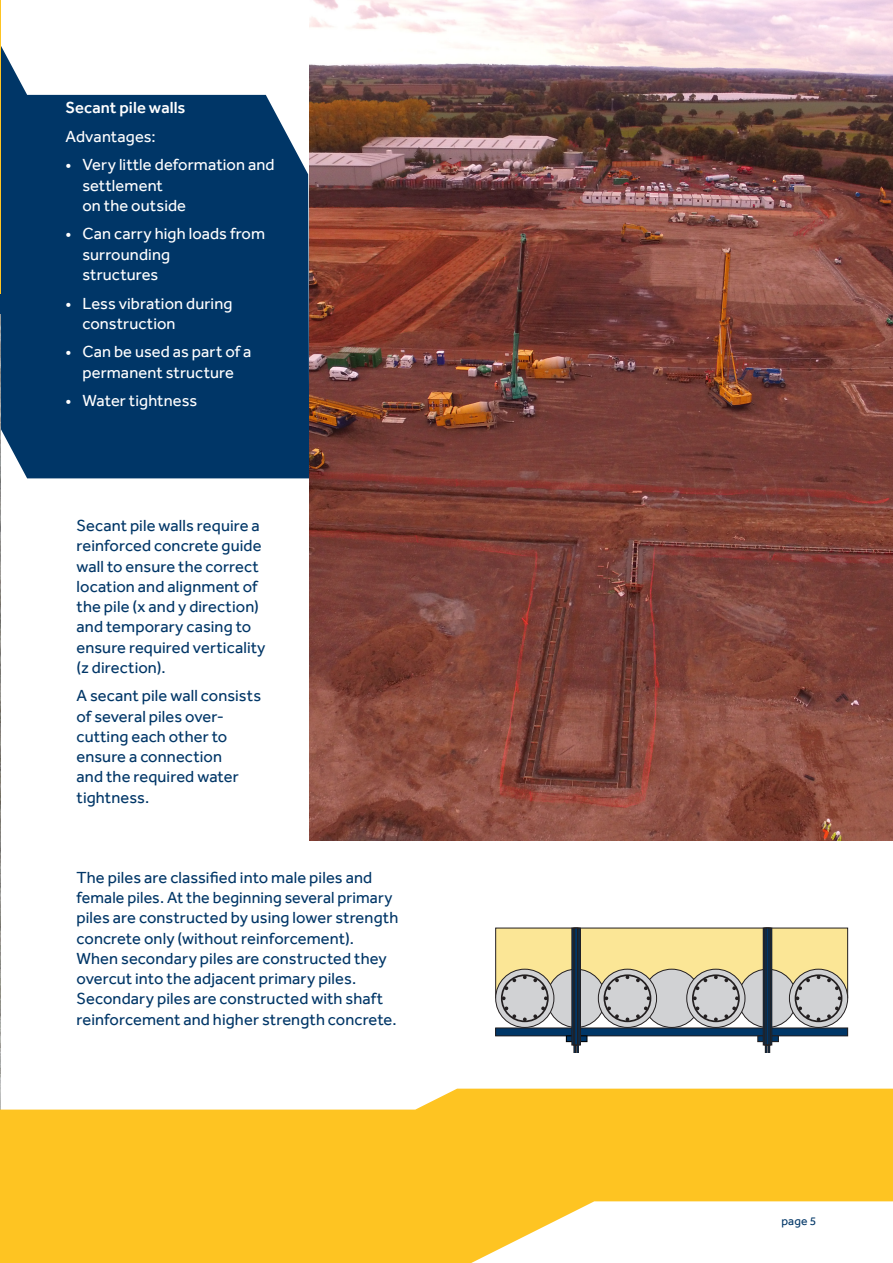
<style>
.page{position:relative;width:893px;height:1263px;background:#fff}
.page>*{position:absolute;margin:0;border:0;box-sizing:border-box;transform-origin:0 0}
._03_Copy{font:16.5px/20.2px "Effra";letter-spacing:.005em;color:#003667}
._03_Copy-2{font:16.5px/20.2px "Effra";letter-spacing:.005em;color:#fff}
._03_Copy-3{font:500 16.5px "Effra";letter-spacing:.005em;color:#fff}
.t1{font:12px "Effra";color:#003667}
</style>
<div class="page">
<svg style="left:0;top:46px;width:309px;height:432px;fill:#003667"></svg>
<img style="left:309px;top:0;width:584px;height:840px">
<div style="left:496px;top:1028px;width:352px;height:8px;background:#003667"></div>
<div style="left:495px;top:1027px;width:353px;height:9px;border:1px solid #231f20"></div>
<div style="left:566px;top:1036px;width:21px;height:6px;background:#003667"></div>
<div style="left:566px;top:1035px;width:21px;height:7px;border:1px solid #000001"></div>
<svg style="left:759px;top:1037px;width:18px;height:3px"></svg>
<div style="left:757px;top:1035px;width:22px;height:7px;border:1px solid #231f20"></div>
<div style="left:496px;top:928px;width:352px;height:70px;background:#fbe696"></div>
<div style="left:547px;top:969px;width:58px;height:58px;background:#d1d2d4;border-radius:50%"></div>
<div style="left:643px;top:969px;width:58px;height:58px;background:#d1d2d4;border-radius:50%"></div>
<svg style="left:496px;top:969px;width:58px;height:58px"></svg>
<div style="left:495px;top:969px;width:59px;height:59px;border:1px solid #231f20;border-radius:50%"></div>
<div style="left:502px;top:975px;width:46px;height:46px;background:#d1d2d4;border-radius:50%"></div>
<div style="left:501px;top:974px;width:48px;height:48px;border:2px solid #231f20;border-radius:50%"></div>
<svg style="left:533px;top:978px;width:12px;height:12px"></svg>
<svg style="left:533px;top:1006px;width:12px;height:12px"></svg>
<svg style="left:544px;top:996px;width:4px;height:4px"></svg>
<svg style="left:504px;top:1006px;width:12px;height:12px"></svg>
<svg style="left:504px;top:978px;width:12px;height:12px"></svg>
<svg style="left:502px;top:996px;width:4px;height:4px"></svg>
<svg style="left:523px;top:975px;width:4px;height:4px"></svg>
<svg style="left:523px;top:1017px;width:4px;height:4px"></svg>
<svg style="left:598px;top:969px;width:59px;height:58px"></svg>
<div style="left:598px;top:969px;width:59px;height:59px;border:1px solid #231f20;border-radius:50%"></div>
<div style="left:604px;top:975px;width:46px;height:46px;background:#d1d2d4;border-radius:50%"></div>
<div style="left:604px;top:974px;width:47px;height:48px;border:2px solid #231f20;border-radius:50%"></div>
<svg style="left:636px;top:978px;width:12px;height:12px"></svg>
<svg style="left:636px;top:1006px;width:12px;height:12px"></svg>
<svg style="left:646px;top:996px;width:5px;height:4px"></svg>
<svg style="left:607px;top:1006px;width:12px;height:12px"></svg>
<svg style="left:607px;top:978px;width:12px;height:12px"></svg>
<svg style="left:604px;top:996px;width:4px;height:4px"></svg>
<svg style="left:625px;top:975px;width:5px;height:4px"></svg>
<svg style="left:625px;top:1017px;width:5px;height:4px"></svg>
<div style="left:738px;top:969px;width:59px;height:58px;background:#d1d2d4;border-radius:50%"></div>
<svg style="left:687px;top:969px;width:58px;height:58px"></svg>
<div style="left:686px;top:969px;width:59px;height:59px;border:1px solid #231f20;border-radius:50%"></div>
<div style="left:693px;top:975px;width:46px;height:46px;background:#d1d2d4;border-radius:50%"></div>
<div style="left:692px;top:974px;width:48px;height:48px;border:2px solid #231f20;border-radius:50%"></div>
<svg style="left:724px;top:978px;width:12px;height:12px"></svg>
<svg style="left:724px;top:1006px;width:12px;height:12px"></svg>
<svg style="left:735px;top:996px;width:4px;height:4px"></svg>
<svg style="left:695px;top:1006px;width:12px;height:12px"></svg>
<svg style="left:695px;top:978px;width:12px;height:12px"></svg>
<svg style="left:693px;top:996px;width:4px;height:4px"></svg>
<svg style="left:714px;top:975px;width:4px;height:4px"></svg>
<svg style="left:714px;top:1017px;width:4px;height:4px"></svg>
<svg style="left:789px;top:969px;width:59px;height:58px"></svg>
<div style="left:789px;top:969px;width:59px;height:59px;border:1px solid #231f20;border-radius:50%"></div>
<div style="left:795px;top:975px;width:47px;height:46px;background:#d1d2d4;border-radius:50%"></div>
<div style="left:795px;top:974px;width:47px;height:48px;border:2px solid #231f20;border-radius:50%"></div>
<svg style="left:827px;top:978px;width:12px;height:12px"></svg>
<svg style="left:827px;top:1006px;width:12px;height:12px"></svg>
<svg style="left:837px;top:996px;width:5px;height:4px"></svg>
<svg style="left:798px;top:1006px;width:12px;height:12px"></svg>
<svg style="left:798px;top:978px;width:12px;height:12px"></svg>
<svg style="left:795px;top:996px;width:5px;height:4px"></svg>
<svg style="left:816px;top:975px;width:5px;height:4px"></svg>
<svg style="left:816px;top:1017px;width:5px;height:4px"></svg>
<div style="left:571px;top:928px;width:10px;height:117px;border:1px solid #231f20"></div>
<div style="left:573px;top:928px;width:6px;height:117px;border:1px solid #231f20"></div>
<div style="left:574px;top:928px;width:4px;height:117px;border:1px solid #231f20"></div>
<svg style="left:573px;top:1044px;width:6px;height:8px"></svg>
<div style="left:763px;top:927px;width:9px;height:118px;border:1px solid #231f20"></div>
<div style="left:764px;top:927px;width:7px;height:118px;border:1px solid #231f20"></div>
<div style="left:766px;top:927px;width:3px;height:118px;border:1px solid #231f20"></div>
<svg style="left:765px;top:1044px;width:5px;height:8px"></svg>
<img style="left:0;top:315px;width:1px;height:774px">
<hr style="left:0;top:0;width:1px;height:293px;background:#fec422">
<svg style="left:0;top:1089px;width:893px;height:174px;fill:#fec422"></svg>
<p class="_03_Copy-3" style="left:65px;top:98px;width:122px">Secant pile walls</p>
<p class="_03_Copy-2" style="left:65px;top:126px;width:92px">Advantages:</p>
<p class="_03_Copy-2" style="left:82px;top:155px;width:194px;text-indent:-17px">• Very little deformation and settlement<br>on the outside</p>
<p class="_03_Copy-2" style="left:82px;top:224px;width:184px;text-indent:-17px">• Can carry high loads from surrounding<br>structures</p>
<p class="_03_Copy-2" style="left:82px;top:293px;width:152px;text-indent:-17px">• Less vibration during construction</p>
<p class="_03_Copy-2" style="left:65px;top:341px;width:188px;text-align:center">• Can be used as part of a permanent structure</p>
<p class="_03_Copy-2" style="left:65px;top:390px;width:133px">• Water tightness</p>
<p class="_03_Copy" style="left:77px;top:515px;width:190px">Secant pile walls require a reinforced concrete guide wall to ensure the correct location and alignment of the pile (x and y direction) and temporary casing to ensure required verticality (z direction).</p>
<p class="_03_Copy" style="left:77px;top:686px;width:186px">A secant pile wall consists of several piles over&shy;cutting each other to ensure a connection<br>and the required water tightness.</p>
<p class="_03_Copy" style="left:77px;top:867px;width:323px">The piles are classified into male piles and female piles. At the beginning several primary piles are constructed by using lower strength concrete only (without reinforcement).<br>When secondary piles are constructed they overcut into the adjacent primary piles.<br>Secondary piles are constructed with shaft reinforcement and higher strength concrete.</p>
<p class="t1" style="left:781px;top:1213px;width:37px">page 5</p>
</div>
